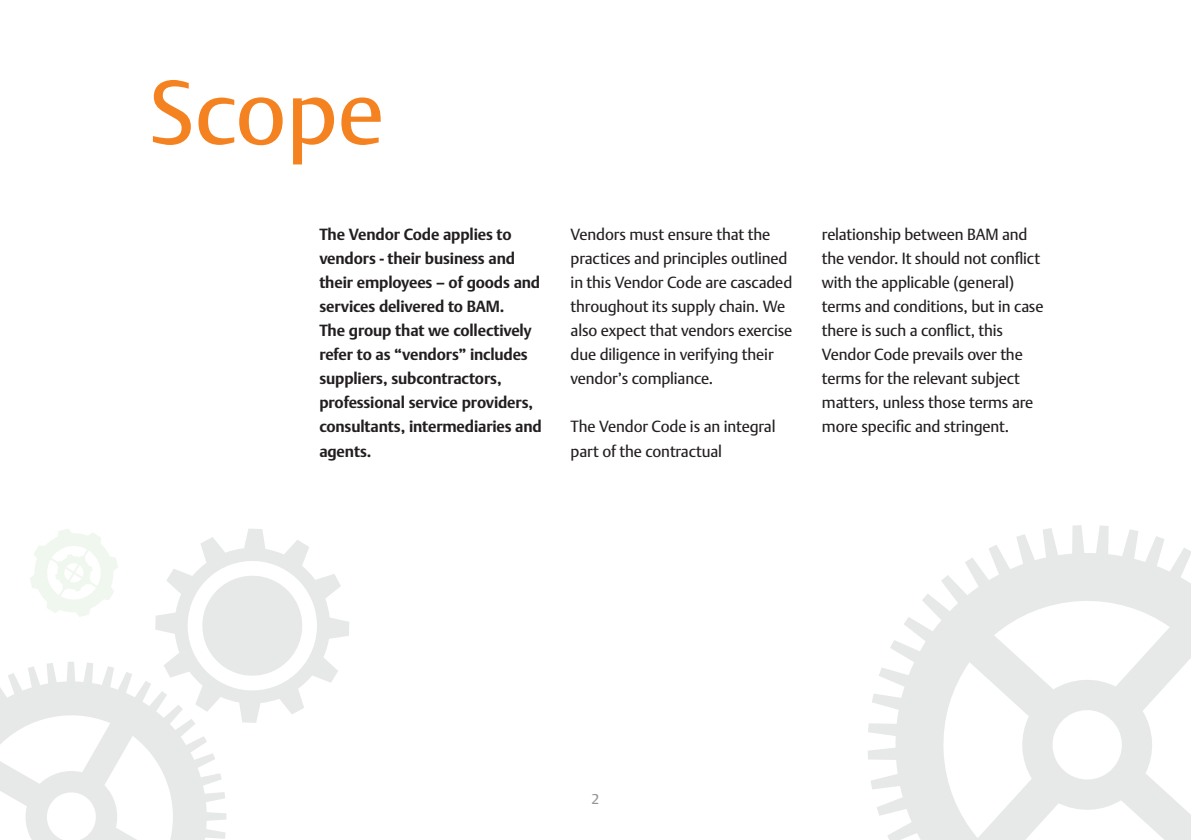
<style>
.page{position:relative;width:1191px;height:840px;background:#fff}
.page>*{position:absolute;margin:0;border:0;box-sizing:border-box;transform-origin:0 0}
.t1{font:89.6px "DTL Argo TOT";color:#f58220}
.t2{font:16px/24px "DTL Argo TOT";letter-spacing:-.01em;color:#231f20}
.t3{font:700 16px/24px "DTL Argo TOT";letter-spacing:-.01em;color:#231f20}
.t4{font:14px "DTL Argo TOT";color:#939598}
</style>
<div class="page">
<svg style="left:868px;top:525px;width:323px;height:314px"></svg>
<svg style="left:30px;top:529px;width:88px;height:87px"></svg>
<svg style="left:0;top:662px;width:226px;height:177px"></svg>
<svg style="left:155px;top:529px;width:194px;height:193px"></svg>
<h1 class="t1" style="left:149px;top:59px;width:237px">Scope</h1>
<p class="t3" style="left:319px;top:223px;width:224px">The Vendor Code applies to vendors - their business and their employees – of goods and services delivered to BAM.<br>The group that we collectively refer to as “vendors” includes suppliers, subcontractors, professional service providers, consultants, intermediaries and agents.</p>
<p class="t2" style="left:570px;top:223px;width:223px">Vendors must ensure that the practices and principles outlined in this Vendor Code are cascaded throughout its supply chain. We also expect that vendors exercise due diligence in verifying their vendor’s compliance.</p>
<p class="t2" style="left:570px;top:415px;width:206px">The Vendor Code is an integral part of the contractual</p>
<p class="t2" style="left:822px;top:223px;width:223px">relationship between BAM and the vendor. It should not conflict with the applicable (general) terms and conditions, but in case there is such a conflict, this<br>Vendor Code prevails over the terms for the relevant subject matters, unless those terms are more specific and stringent.</p>
<p class="t4" style="left:591px;top:790px;width:9px">2</p>
</div>
